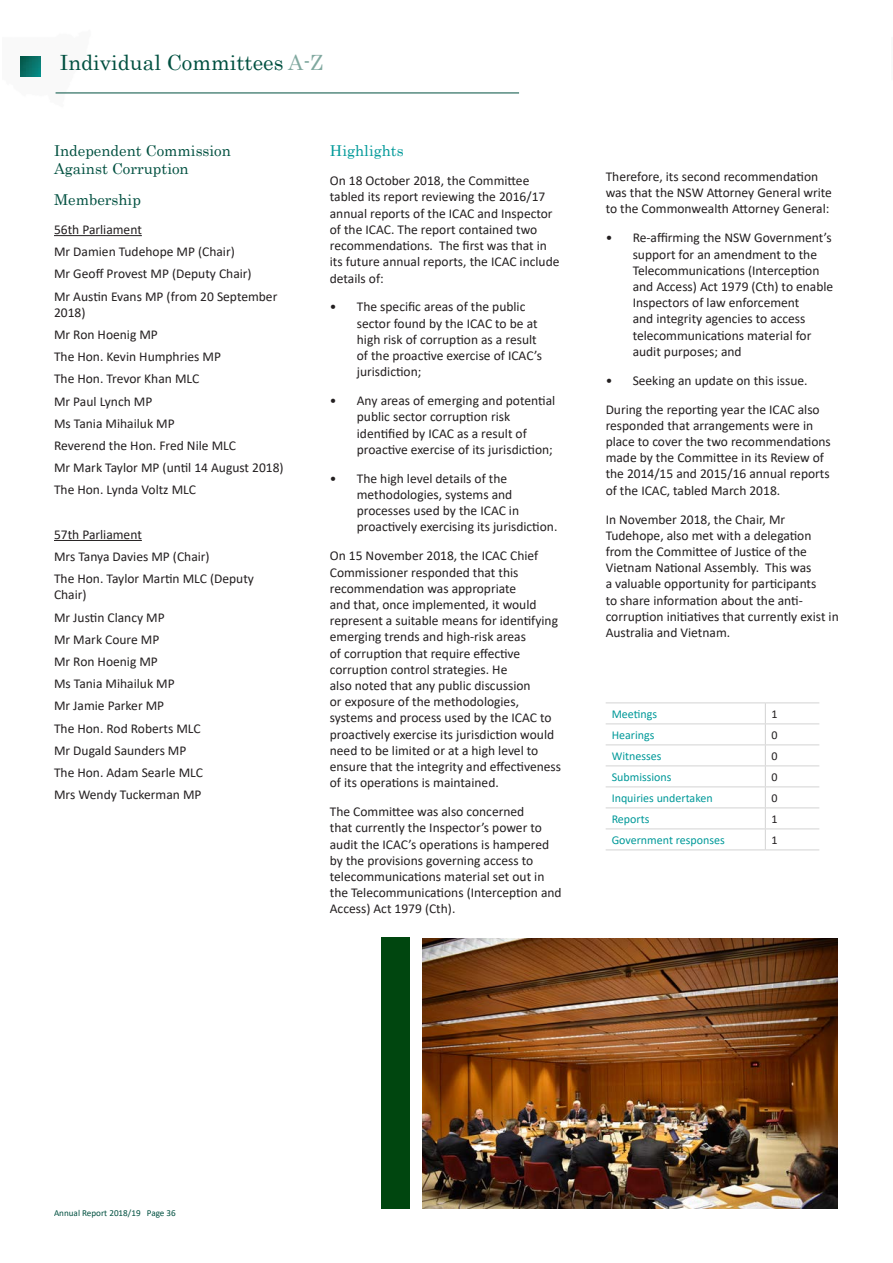
<style>
.page{position:relative;width:893px;height:1263px;background:#fff}
.page>*{position:absolute;margin:0;border:0;box-sizing:border-box;transform-origin:0 0}
.t1{font:21px "Century";color:#005040}
.t2{font:15px/18px "Century";color:#005040}
.t3{font:15px "Century";color:#099}
.t4{font:13.5px/16.2px "Calibri";color:#231f20}
.t5{font:12px "Calibri";color:#099}
.t6{font:12px "Calibri";color:#231f20}
.t7{font:9.15px "Calibri";color:#005040}
.s1{color:#80a89f}
</style>
<div class="page">
<hr style="left:606px;top:702px;width:159px;height:1px;background:#d3d3d3">
<hr style="left:765px;top:702px;width:54px;height:1px;background:#d3d3d3">
<hr style="left:606px;top:723px;width:159px;height:1px;background:#d3d3d3">
<hr style="left:765px;top:723px;width:54px;height:1px;background:#d3d3d3">
<hr style="left:606px;top:744px;width:159px;height:1px;background:#d3d3d3">
<hr style="left:765px;top:744px;width:54px;height:1px;background:#d3d3d3">
<hr style="left:606px;top:765px;width:159px;height:1px;background:#d3d3d3">
<hr style="left:765px;top:765px;width:54px;height:1px;background:#d3d3d3">
<hr style="left:606px;top:786px;width:159px;height:1px;background:#d3d3d3">
<hr style="left:765px;top:786px;width:54px;height:1px;background:#d3d3d3">
<hr style="left:606px;top:807px;width:159px;height:1px;background:#d3d3d3">
<hr style="left:765px;top:807px;width:54px;height:1px;background:#d3d3d3">
<hr style="left:606px;top:828px;width:159px;height:1px;background:#d3d3d3">
<hr style="left:765px;top:828px;width:54px;height:1px;background:#d3d3d3">
<svg style="left:765px;top:703px;width:1px;height:146px"></svg>
<hr style="left:606px;top:849px;width:159px;height:1px;background:#d3d3d3">
<hr style="left:765px;top:849px;width:54px;height:1px;background:#d3d3d3">
<hr style="left:54px;top:235px;width:88px;height:1px;background:#231f20">
<hr style="left:54px;top:540px;width:88px;height:1px;background:#231f20">
<img style="left:20px;top:56px;width:74px;height:38px">
<img style="left:21px;top:57px;width:19px;height:19px">
<hr style="left:56px;top:93px;width:463px;height:1px;background:#005040">
<img style="left:422px;top:938px;width:416px;height:270px">
<div style="left:381px;top:937px;width:28px;height:272px;background:#00460f"></div>
<p class="t1" style="left:60px;top:44px;width:265px">Individual Committees <span class="s1">A-Z</span></p>
<p class="t2" style="left:54px;top:141px;width:178px">Independent Commission<br>Against Corruption</p>
<p class="t2" style="left:54px;top:189px;width:88px">Membership</p>
<p class="t4" style="left:54px;top:221px;width:89px">56th Parliament</p>
<p class="t4" style="left:54px;top:243px;width:182px">Mr Damien Tudehope MP (Chair)</p>
<p class="t4" style="left:54px;top:266px;width:199px">Mr Geoff Provest MP (Deputy Chair)</p>
<p class="t4" style="left:54px;top:288px;width:225px">Mr Austin Evans MP (from 20 September<br>2018)</p>
<p class="t4" style="left:54px;top:326px;width:105px">Mr Ron Hoenig MP</p>
<p class="t4" style="left:54px;top:348px;width:169px">The Hon. Kevin Humphries MP</p>
<p class="t4" style="left:54px;top:371px;width:147px">The Hon. Trevor Khan MLC</p>
<p class="t4" style="left:54px;top:393px;width:100px">Mr Paul Lynch MP</p>
<p class="t4" style="left:54px;top:415px;width:122px">Ms Tania Mihailuk MP</p>
<p class="t4" style="left:54px;top:437px;width:183px">Reverend the Hon. Fred Nile MLC</p>
<p class="t4" style="left:54px;top:459px;width:231px">Mr Mark Taylor MP (until 14 August 2018)</p>
<p class="t4" style="left:54px;top:481px;width:143px">The Hon. Lynda Voltz MLC</p>
<p class="t4" style="left:54px;top:526px;width:89px">57th Parliament</p>
<p class="t4" style="left:54px;top:548px;width:157px">Mrs Tanya Davies MP (Chair)</p>
<p class="t4" style="left:54px;top:570px;width:201px">The Hon. Taylor Martin MLC (Deputy<br>Chair)</p>
<p class="t4" style="left:54px;top:609px;width:112px">Mr Justin Clancy MP</p>
<p class="t4" style="left:54px;top:631px;width:107px">Mr Mark Coure MP</p>
<p class="t4" style="left:54px;top:653px;width:105px">Mr Ron Hoenig MP</p>
<p class="t4" style="left:54px;top:675px;width:122px">Ms Tania Mihailuk MP</p>
<p class="t4" style="left:54px;top:697px;width:112px">Mr Jamie Parker MP</p>
<p class="t4" style="left:54px;top:720px;width:148px">The Hon. Rod Roberts MLC</p>
<p class="t4" style="left:54px;top:742px;width:134px">Mr Dugald Saunders MP</p>
<p class="t4" style="left:54px;top:764px;width:150px">The Hon. Adam Searle MLC</p>
<p class="t4" style="left:54px;top:786px;width:149px">Mrs Wendy Tuckerman MP</p>
<p class="t3" style="left:330px;top:138px;width:75px">Highlights</p>
<p class="t4" style="left:330px;top:172px;width:231px">On 18 October 2018, the Committee tabled its report reviewing the 2016/17 annual reports of the ICAC and Inspector of the ICAC. The report contained two recommendations. The first was that in its future annual reports, the ICAC include details of:</p>
<p class="t4" style="left:357px;top:299px;width:187px;text-indent:-27px">• The specific areas of the public sector found by the ICAC to be at high risk of corruption as a result of the proactive exercise of ICAC’s jurisdiction;</p>
<p class="t4" style="left:357px;top:392px;width:200px;text-indent:-27px">• Any areas of emerging and potential public sector corruption risk identified by ICAC as a result of proactive exercise of its jurisdiction;</p>
<p class="t4" style="left:357px;top:470px;width:202px;text-indent:-27px">• The high level details of the methodologies, systems and processes used by the ICAC in proactively exercising its jurisdiction.</p>
<p class="t4" style="left:330px;top:547px;width:233px">On 15 November 2018, the ICAC Chief Commissioner responded that this recommendation was appropriate<br>and that, once implemented, it would represent a suitable means for identifying emerging trends and high-risk areas<br>of corruption that require effective corruption control strategies. He<br>also noted that any public discussion<br>or exposure of the methodologies, systems and process used by the ICAC to proactively exercise its jurisdiction would need to be limited or at a high level to ensure that the integrity and effectiveness of its operations is maintained.</p>
<p class="t4" style="left:330px;top:803px;width:233px">The Committee was also concerned<br>that currently the Inspector’s power to audit the ICAC’s operations is hampered by the provisions governing access to telecommunications material set out in the Telecommunications (Interception and Access) Act 1979 (Cth).</p>
<p class="t4" style="left:606px;top:168px;width:228px">Therefore, its second recommendation was that the NSW Attorney General write to the Commonwealth Attorney General:</p>
<p class="t4" style="left:633px;top:229px;width:202px;text-indent:-27px">• Re-affirming the NSW Government’s support for an amendment to the<br>Telecommunications (Interception and Access) Act 1979 (Cth) to enable<br>Inspectors of law enforcement<br>and integrity agencies to access telecommunications material for audit purposes; and</p>
<p class="t4" style="left:606px;top:372px;width:203px">• Seeking an update on this issue.</p>
<p class="t4" style="left:606px;top:401px;width:227px">During the reporting year the ICAC also responded that arrangements were in place to cover the two recommendations made by the Committee in its Review of the 2014/15 and 2015/16 annual reports of the ICAC, tabled March 2018.</p>
<p class="t4" style="left:606px;top:511px;width:235px">In November 2018, the Chair, Mr Tudehope, also met with a delegation from the Committee of Justice of the Vietnam National Assembly. This was<br>a valuable opportunity for participants<br>to share information about the anti&shy;corruption initiatives that currently exist in Australia and Vietnam.</p>
<p class="t5" style="left:612px;top:705px;width:47px">Meetings</p>
<p class="t6" style="left:771px;top:705px;width:8px">1</p>
<p class="t5" style="left:612px;top:726px;width:44px">Hearings</p>
<p class="t6" style="left:771px;top:726px;width:8px">0</p>
<p class="t5" style="left:612px;top:747px;width:51px">Witnesses</p>
<p class="t6" style="left:771px;top:747px;width:8px">0</p>
<p class="t5" style="left:612px;top:768px;width:61px">Submissions</p>
<p class="t6" style="left:771px;top:768px;width:8px">0</p>
<p class="t5" style="left:612px;top:789px;width:103px">Inquiries undertaken</p>
<p class="t6" style="left:771px;top:789px;width:8px">0</p>
<p class="t5" style="left:612px;top:810px;width:39px">Reports</p>
<p class="t6" style="left:771px;top:810px;width:8px">1</p>
<p class="t5" style="left:612px;top:831px;width:115px">Government responses</p>
<p class="t6" style="left:771px;top:831px;width:8px">1</p>
<p class="t7" style="left:54px;top:1206px;width:123px">Annual Report 2018/19 Page 36</p>
</div>
